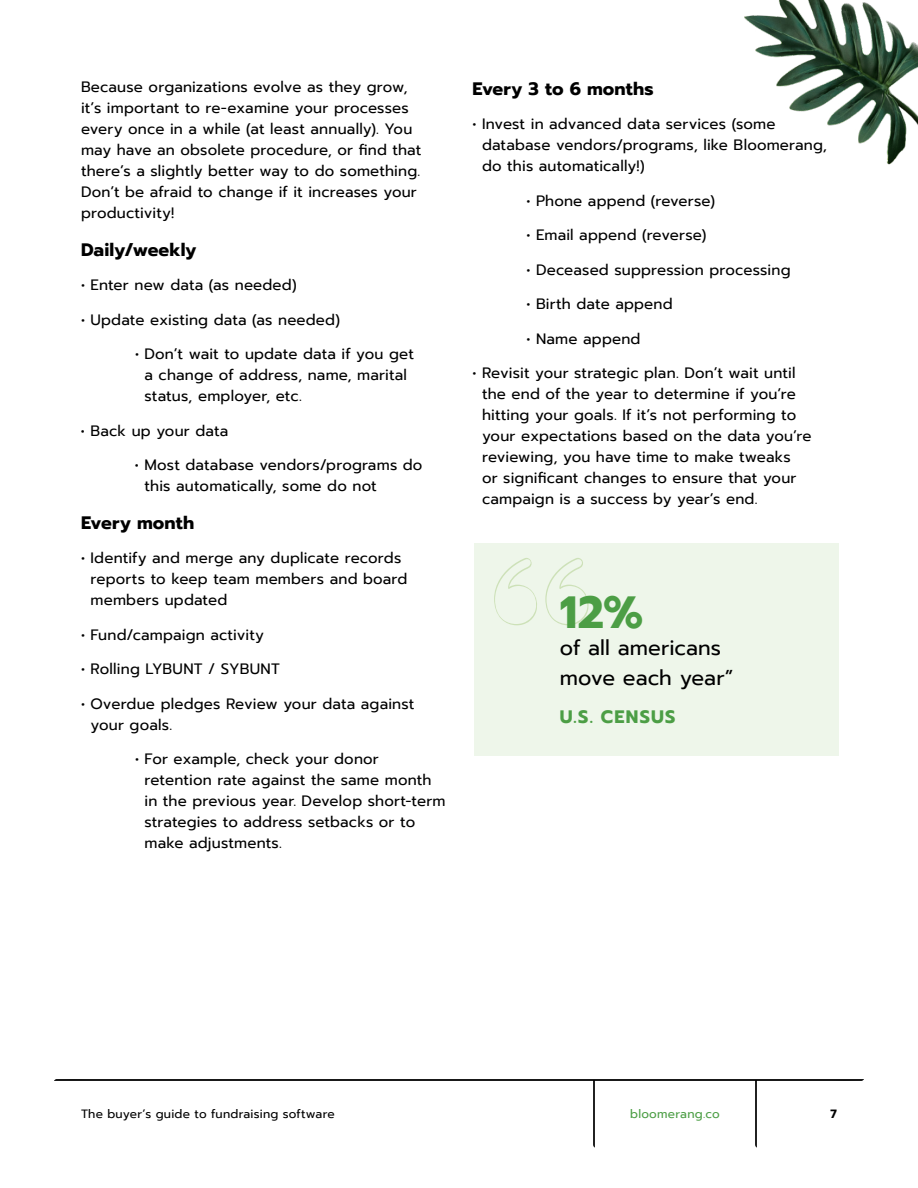
<style>
.page{position:relative;width:918px;height:1188px;background:#fff}
.page>*{position:absolute;margin:0;border:0;box-sizing:border-box;transform-origin:0 0}
.t1{font:700 45px "Prompt";color:#4c9e45}
.t2{font:21px/30px "Prompt";color:#000}
.t3{font:700 18px "Prompt";letter-spacing:.005em;color:#000}
.t4{font:700 18px "Prompt";letter-spacing:.07em;color:#4c9e45}
.t5{font:15px/21px "Prompt";letter-spacing:.01em;color:#000}
.t6{font:12px "Prompt";letter-spacing:.02em;color:#000}
.t7{font:12px "Prompt";letter-spacing:.02em;color:#4c9e45}
.t8{font:700 12px "Prompt";color:#000}
</style>
<div class="page">
<div style="left:474px;top:543px;width:364px;height:213px;background:#eef6ea"></div>
<svg style="left:545px;top:558px;width:44px;height:67px"></svg>
<svg style="left:494px;top:558px;width:43px;height:67px"></svg>
<img style="left:744px;top:0;width:174px;height:165px">
<svg style="left:54px;top:1079px;width:810px;height:69px"></svg>
<p class="t5" style="left:81px;top:77px;width:342px">Because organizations evolve as they grow, it’s important to re-examine your processes every once in a while (at least annually). You may have an obsolete procedure, or find that there’s a slightly better way to do something.<br>Don’t be afraid to change if it increases your productivity!</p>
<p class="t3" style="left:81px;top:236px;width:117px">Daily/weekly</p>
<p class="t5" style="left:81px;top:275px;width:217px">• Enter new data (as needed)</p>
<p class="t5" style="left:81px;top:309px;width:261px">• Update existing data (as needed)</p>
<p class="t5" style="left:145px;top:344px;width:271px;text-indent:-10px">• Don’t wait to update data if you get a change of address, name, marital status, employer, etc.</p>
<p class="t5" style="left:81px;top:420px;width:149px">• Back up your data</p>
<p class="t5" style="left:145px;top:455px;width:280px;text-indent:-10px">• Most database vendors/programs do this automatically, some do not</p>
<p class="t3" style="left:81px;top:509px;width:115px">Every month</p>
<p class="t5" style="left:91px;top:548px;width:318px;text-indent:-10px">• Identify and merge any duplicate records reports to keep team members and board members updated</p>
<p class="t5" style="left:81px;top:624px;width:184px">• Fund/campaign activity</p>
<p class="t5" style="left:81px;top:659px;width:200px">• Rolling LYBUNT / SYBUNT</p>
<p class="t5" style="left:91px;top:693px;width:326px;text-indent:-10px">• Overdue pledges Review your data against your goals.</p>
<p class="t5" style="left:145px;top:749px;width:302px;text-indent:-10px">• For example, check your donor retention rate against the same month in the previous year. Develop short-term strategies to address setbacks or to make adjustments.</p>
<p class="t3" style="left:472px;top:75px;width:183px">Every 3 to 6 months</p>
<p class="t5" style="left:482px;top:113px;width:347px;text-indent:-10px">• Invest in advanced data services (some database vendors/programs, like Bloomerang, do this automatically!)</p>
<p class="t5" style="left:526px;top:190px;width:190px">• Phone append (reverse)</p>
<p class="t5" style="left:526px;top:224px;width:181px">• Email append (reverse)</p>
<p class="t5" style="left:526px;top:259px;width:266px">• Deceased suppression processing</p>
<p class="t5" style="left:526px;top:293px;width:148px">• Birth date append</p>
<p class="t5" style="left:526px;top:328px;width:116px">• Name append</p>
<p class="t5" style="left:482px;top:362px;width:331px;text-indent:-10px">• Revisit your strategic plan. Don’t wait until the end of the year to determine if you’re hitting your goals. If it’s not performing to your expectations based on the data you’re reviewing, you have time to make tweaks<br>or significant changes to ensure that your campaign is a success by year’s end.</p>
<h1 class="t1" style="left:560px;top:579px;width:85px">12%</h1>
<h2 class="t2" style="left:560px;top:633px;width:175px">of all americans move each year”</h2>
<p class="t4" style="left:560px;top:703px;width:117px">U.S. CENSUS</p>
<p class="t6" style="left:81px;top:1106px;width:255px">The buyer’s guide to fundraising software</p>
<p class="t7" style="left:630px;top:1106px;width:91px">bloomerang.co</p>
<p class="t8" style="left:831px;top:1105px;width:8px">7</p>
</div>
